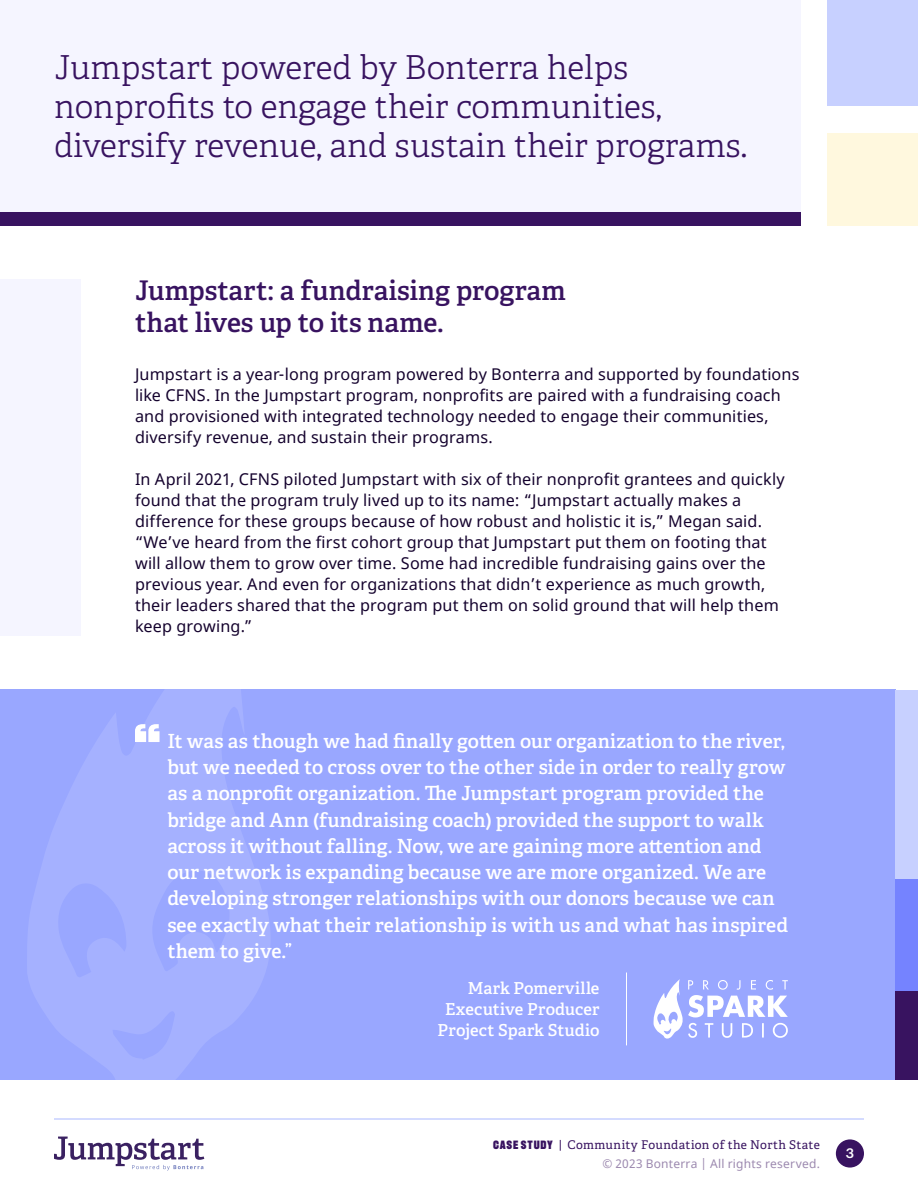
<style>
.page{position:relative;width:918px;height:1188px;background:#fff}
.page>*{position:absolute;margin:0;border:0;box-sizing:border-box;transform-origin:0 0}
.t1{font:300 33px/39px "Adelle";color:#381360}
.t2{font:600 27px/32.4px "Adelle";color:#381360}
.t3{font:600 19.5px/26.2px "Adelle";color:#fff}
.t4{font:600 16.5px "Adelle";letter-spacing:.005em;color:#fff}
.t5{font:16.2px/21px "Noto Sans";letter-spacing:.01em;color:#14022d}
.t6{font:500 13.5px "Graphik";color:#fefefe}
.t7{font:12px "Adelle";letter-spacing:.025em;color:#381360}
.t8{font:12px "Noto Sans";letter-spacing:.02em;color:#9c89af}
.s1{font-family:"Recent Grotesk";font-weight:900}
</style>
<div class="page">
<div style="left:836px;top:1139px;width:28px;height:29px;background:#381360;border-radius:50%"></div>
<hr style="left:54px;top:1118px;width:810px;height:2px;background:#c7d0ff">
<svg style="left:54px;top:1137px;width:150px;height:33px"></svg>
<div style="left:0;top:690px;width:895px;height:390px;background:#99a7ff"></div>
<svg style="left:27px;top:689px;width:245px;height:391px;fill:#a5b1ff"></svg>
<div style="left:0;top:279px;width:81px;height:357px;background:#f5f5ff"></div>
<div style="left:0;top:0;width:800px;height:212px;background:#f5f5ff"></div>
<div style="left:0;top:212px;width:800px;height:13px;background:#381360"></div>
<div style="left:827px;top:0;width:91px;height:106px;background:#c7d0ff"></div>
<div style="left:827px;top:133px;width:91px;height:92px;background:#fff8de"></div>
<div style="left:895px;top:690px;width:23px;height:190px;background:#c7d0ff"></div>
<div style="left:895px;top:880px;width:23px;height:112px;background:#7583ff"></div>
<div style="left:895px;top:992px;width:23px;height:88px;background:#381360"></div>
<svg style="left:654px;top:979px;width:134px;height:60px"></svg>
<hr style="left:626px;top:973px;width:1px;height:72px;background:#fff">
<svg style="left:135px;top:724px;width:25px;height:18px"></svg>
<p class="t1" style="left:54px;top:49px;width:695px">Jumpstart powered by Bonterra helps nonprofits to engage their communities, diversify revenue, and sustain their programs.</p>
<p class="t2" style="left:135px;top:274px;width:432px">Jumpstart: a fundraising program that lives up to its name.</p>
<p class="t5" style="left:135px;top:364px;width:666px">Jumpstart is a year-long program powered by Bonterra and supported by foundations like CFNS. In the Jumpstart program, nonprofits are paired with a fundraising coach and provisioned with integrated technology needed to engage their communities, diversify revenue, and sustain their programs.</p>
<p class="t5" style="left:135px;top:469px;width:651px">In April 2021, CFNS piloted Jumpstart with six of their nonprofit grantees and quickly found that the program truly lived up to its name: “Jumpstart actually makes a difference for these groups because of how robust and holistic it is,” Megan said. “We’ve heard from the first cohort group that Jumpstart put them on footing that will allow them to grow over time. Some had incredible fundraising gains over the previous year. And even for organizations that didn’t experience as much growth, their leaders shared that the program put them on solid ground that will help them keep growing.”</p>
<p class="t3" style="left:167px;top:728px;width:622px">It was as though we had finally gotten our organization to the river, but we needed to cross over to the other side in order to really grow as a nonprofit organization. The Jumpstart program provided the bridge and Ann (fundraising coach) provided the support to walk across it without falling. Now, we are gaining more attention and our network is expanding because we are more organized. We are developing stronger relationships with our donors because we can see exactly what their relationship is with us and what has inspired them to give.”</p>
<p class="t4" style="left:468px;top:978px;width:133px">Mark Pomerville</p>
<p class="t4" style="left:445px;top:999px;width:156px">Executive Producer</p>
<p class="t4" style="left:438px;top:1020px;width:163px">Project Spark Studio</p>
<p class="t7" style="left:493px;top:1138px;width:328px"><span class="s1">CASE STUDY</span> | Community Foundation of the North State</p>
<p class="t8" style="left:602px;top:1155px;width:219px">© 2023 Bonterra | All rights reserved.</p>
<p class="t6" style="left:846px;top:1143px;width:10px">3</p>
</div>
